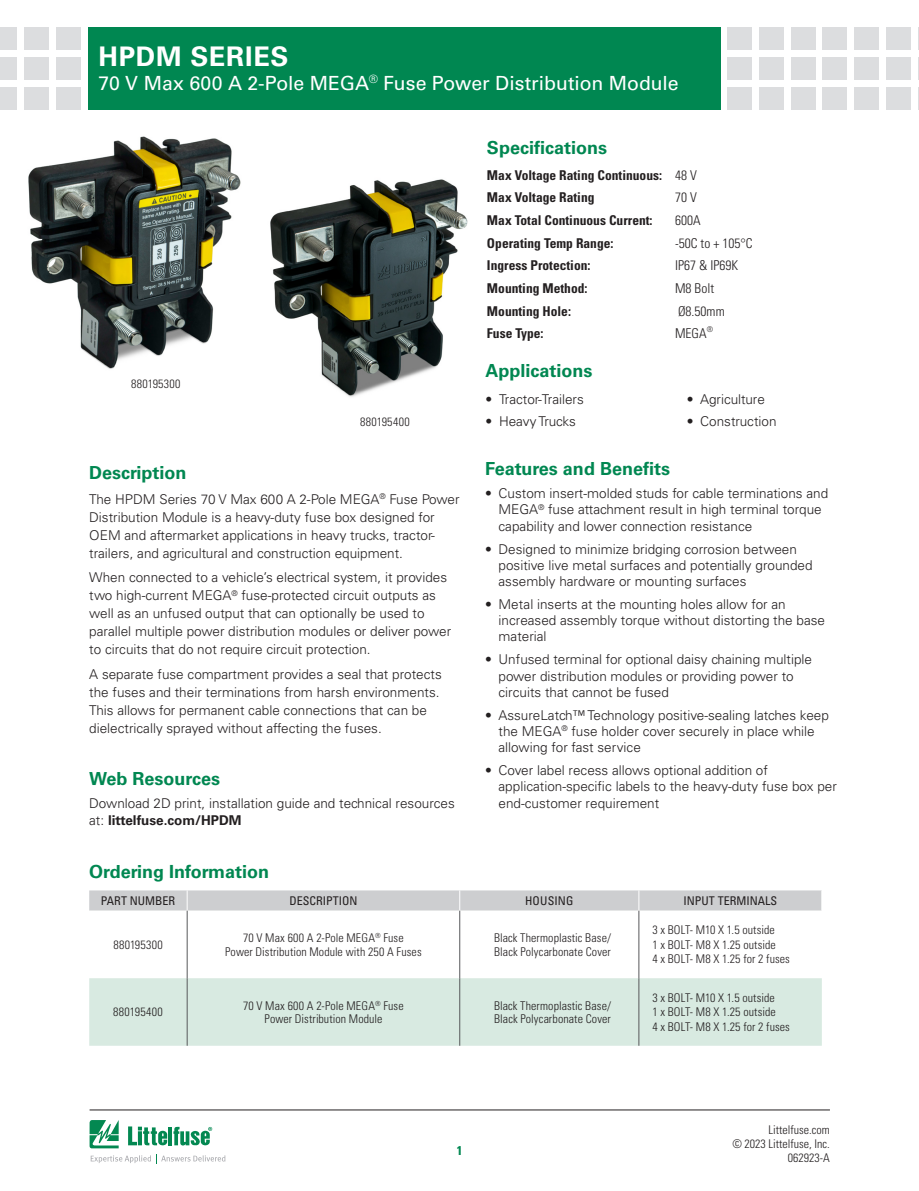
<style>
.page{position:relative;width:919px;height:1191px;background:#fff}
.page>*{position:absolute;margin:0;border:0;box-sizing:border-box;transform-origin:0 0}
.Head_Large{font:700 27px "Univers LT Std";letter-spacing:.025em;color:#fff}
.Head_Large-2{font:19.5px "Univers LT Std";letter-spacing:-.005em;color:#fff}
.Green_Subheads{font:700 18px "Univers LT Std";color:#008751}
.Body_text{font:700 18px "Univers LT Std";color:#008751}
.Body_text-2{font:300 13.5px/16.2px "Univers LT Std";color:#231f20}
.段落样式1{font:700 condensed 13.5px "Univers LT Std";color:#231f20}
.段落样式1-2{font:300 condensed 13.5px "Univers LT Std";color:#231f20}
.t1{font:700 condensed 12.75px "Univers LT Std";color:#008751}
.Chart_Body{font:300 condensed 12px/13.5px "Univers LT Std";letter-spacing:.005em;color:#231f20}
.Chart_Body-2{font:condensed 12px "Univers LT Std";color:#231f20}
.Chart_Body-3{font:300 condensed 12px "Univers LT Std";letter-spacing:.025em;color:#231f20}
.段落样式1-3{font:300 condensed 7.8px "Univers LT Std";color:#231f20}
.s1{font-weight:700}
</style>
<div class="page">
<div style="left:56px;top:27px;width:25px;height:23px;background:#dcdddf"></div>
<div style="left:56px;top:57px;width:25px;height:23px;background:#dcdddf"></div>
<div style="left:56px;top:87px;width:25px;height:22px;background:#dcdddf"></div>
<div style="left:24px;top:27px;width:25px;height:23px;background:#dcdddf"></div>
<div style="left:24px;top:57px;width:25px;height:23px;background:#dcdddf"></div>
<div style="left:24px;top:87px;width:25px;height:22px;background:#dcdddf"></div>
<div style="left:0;top:27px;width:17px;height:23px;background:#dcdddf"></div>
<div style="left:0;top:57px;width:17px;height:23px;background:#dcdddf"></div>
<div style="left:0;top:87px;width:17px;height:22px;background:#dcdddf"></div>
<div style="left:727px;top:27px;width:24px;height:23px;background:#dcdddf"></div>
<div style="left:727px;top:57px;width:24px;height:23px;background:#dcdddf"></div>
<div style="left:727px;top:87px;width:24px;height:22px;background:#dcdddf"></div>
<div style="left:758px;top:27px;width:25px;height:23px;background:#dcdddf"></div>
<div style="left:758px;top:57px;width:25px;height:23px;background:#dcdddf"></div>
<div style="left:758px;top:87px;width:25px;height:22px;background:#dcdddf"></div>
<div style="left:790px;top:27px;width:25px;height:23px;background:#dcdddf"></div>
<div style="left:790px;top:57px;width:25px;height:23px;background:#dcdddf"></div>
<div style="left:790px;top:87px;width:25px;height:22px;background:#dcdddf"></div>
<div style="left:854px;top:27px;width:25px;height:23px;background:#dcdddf"></div>
<div style="left:854px;top:57px;width:25px;height:23px;background:#dcdddf"></div>
<div style="left:854px;top:87px;width:25px;height:22px;background:#dcdddf"></div>
<div style="left:822px;top:27px;width:25px;height:23px;background:#dcdddf"></div>
<div style="left:822px;top:57px;width:25px;height:23px;background:#dcdddf"></div>
<div style="left:822px;top:87px;width:25px;height:22px;background:#dcdddf"></div>
<div style="left:886px;top:27px;width:24px;height:23px;background:#dcdddf"></div>
<div style="left:886px;top:57px;width:24px;height:23px;background:#dcdddf"></div>
<div style="left:886px;top:87px;width:24px;height:22px;background:#dcdddf"></div>
<svg style="left:918px;top:27px;width:1px;height:23px"></svg>
<svg style="left:918px;top:57px;width:1px;height:23px"></svg>
<svg style="left:918px;top:87px;width:1px;height:22px"></svg>
<div style="left:88px;top:27px;width:633px;height:82px;background:#008751"></div>
<hr style="left:90px;top:1109px;width:739px;height:1px;background:#231f20">
<svg style="left:90px;top:1120px;width:135px;height:43px"></svg>
<img style="left:270px;top:179px;width:198px;height:218px">
<img style="left:28px;top:136px;width:213px;height:233px">
<svg style="left:89px;top:910px;width:732px;height:68px"></svg>
<div style="left:89px;top:978px;width:732px;height:67px;background:#d8eae1"></div>
<div style="left:89px;top:890px;width:733px;height:20px;background:#cdced0"></div>
<hr style="left:187px;top:910px;width:1px;height:68px;background:#57585a">
<hr style="left:459px;top:910px;width:1px;height:68px;background:#57585a">
<hr style="left:638px;top:910px;width:1px;height:68px;background:#57585a">
<hr style="left:187px;top:978px;width:1px;height:67px;background:#57585a">
<hr style="left:459px;top:978px;width:1px;height:67px;background:#57585a">
<hr style="left:638px;top:978px;width:1px;height:67px;background:#57585a">
<p class="Head_Large" style="left:98px;top:41px;width:191px">HPDM SERIES</p>
<p class="Head_Large-2" style="left:98px;top:71px;width:581px">70 V Max 600 A 2-Pole MEGA<sup>®</sup> Fuse Power Distribution Module</p>
<p class="Chart_Body-3" style="left:131px;top:377px;width:51px">880195300</p>
<p class="Green_Subheads" style="left:487px;top:137px;width:122px">Specifications</p>
<p class="段落样式1" style="left:487px;top:166px;width:177px">Max Voltage Rating Continuous:</p>
<p class="段落样式1-2" style="left:675px;top:167px;width:23px">48 V</p>
<p class="段落样式1" style="left:487px;top:189px;width:109px">Max Voltage Rating</p>
<p class="段落样式1-2" style="left:675px;top:189px;width:23px">70 V</p>
<p class="段落样式1" style="left:487px;top:212px;width:167px">Max Total Continuous Current:</p>
<p class="段落样式1-2" style="left:675px;top:212px;width:27px">600A</p>
<p class="段落样式1" style="left:487px;top:234px;width:128px">Operating Temp Range:</p>
<p class="段落样式1-2" style="left:675px;top:235px;width:79px">-50C to + 105°C</p>
<p class="段落样式1" style="left:487px;top:257px;width:105px">Ingress Protection:</p>
<p class="段落样式1-2" style="left:675px;top:257px;width:64px">IP67 &amp; IP69K</p>
<p class="段落样式1" style="left:487px;top:280px;width:102px">Mounting Method:</p>
<p class="段落样式1-2" style="left:675px;top:280px;width:40px">M8 Bolt</p>
<p class="段落样式1" style="left:487px;top:303px;width:85px">Mounting Hole:</p>
<p class="段落样式1-2" style="left:678px;top:303px;width:48px">Ø8.50mm</p>
<p class="段落样式1" style="left:487px;top:325px;width:58px">Fuse Type:</p>
<p class="段落样式1-2" style="left:675px;top:325px;width:33px">MEGA</p>
<p class="段落样式1-3" style="left:706px;top:325px;width:8px">®</p>
<p class="Green_Subheads" style="left:485px;top:360px;width:109px">Applications</p>
<p class="Body_text-2" style="left:485px;top:391px;width:100px">• Tractor-Trailers</p>
<p class="Body_text-2" style="left:485px;top:413px;width:92px">• Heavy Trucks</p>
<p class="Body_text-2" style="left:686px;top:391px;width:80px">• Agriculture</p>
<p class="Chart_Body-3" style="left:360px;top:414px;width:51px">880195400</p>
<p class="Body_text-2" style="left:686px;top:413px;width:91px">• Construction</p>
<p class="Green_Subheads" style="left:89px;top:462px;width:99px">Description</p>
<p class="Body_text-2" style="left:89px;top:490px;width:372px;line-height:18px">The HPDM Series 70 V Max 600 A 2-Pole MEGA<sup>®</sup> Fuse Power Distribution Module is a heavy-duty fuse box designed for OEM and aftermarket applications in heavy trucks, tractor&shy;trailers, and agricultural and construction equipment.</p>
<p class="Body_text-2" style="left:89px;top:568px;width:363px;line-height:18px">When connected to a vehicle’s electrical system, it provides two high-current MEGA<sup>®</sup> fuse-protected circuit outputs as well as an unfused output that can optionally be used to parallel multiple power distribution modules or deliver power to circuits that do not require circuit protection.</p>
<p class="Body_text-2" style="left:89px;top:665px;width:354px;line-height:18px">A separate fuse compartment provides a seal that protects the fuses and their terminations from harsh environments.<br>This allows for permanent cable connections that can be dielectrically sprayed without affecting the fuses.</p>
<p class="Green_Subheads" style="left:89px;top:768px;width:132px">Web Resources</p>
<p class="Body_text-2" style="left:89px;top:795px;width:367px">Download 2D print, installation guide and technical resources at: <span class="s1">littelfuse.com/HPDM</span></p>
<p class="Body_text" style="left:485px;top:458px;width:186px">Features and Benefits</p>
<p class="Body_text-2" style="left:498px;top:485px;width:331px;text-indent:-14px">• Custom insert-molded studs for cable terminations and<br>MEGA<sup>®</sup> fuse attachment result in high terminal torque capability and lower connection resistance</p>
<p class="Body_text-2" style="left:498px;top:541px;width:315px;text-indent:-14px">• Designed to minimize bridging corrosion between positive live metal surfaces and potentially grounded assembly hardware or mounting surfaces</p>
<p class="Body_text-2" style="left:498px;top:596px;width:328px;text-indent:-14px">• Metal inserts at the mounting holes allow for an increased assembly torque without distorting the base material</p>
<p class="Body_text-2" style="left:498px;top:651px;width:315px;text-indent:-14px">• Unfused terminal for optional daisy chaining multiple power distribution modules or providing power to circuits that cannot be fused</p>
<p class="Body_text-2" style="left:498px;top:707px;width:332px;text-indent:-14px">• AssureLatch™ Technology positive-sealing latches keep the MEGA<sup>®</sup> fuse holder cover securely in place while allowing for fast service</p>
<p class="Body_text-2" style="left:498px;top:762px;width:340px;text-indent:-14px">• Cover label recess allows optional addition of application-specific labels to the heavy-duty fuse box per end-customer requirement</p>
<p class="Green_Subheads" style="left:89px;top:861px;width:181px">Ordering Information</p>
<p class="Chart_Body-2" style="left:101px;top:893px;width:76px">PART NUMBER</p>
<p class="Chart_Body-2" style="left:289px;top:893px;width:70px">DESCRIPTION</p>
<p class="Chart_Body-2" style="left:525px;top:893px;width:50px">HOUSING</p>
<p class="Chart_Body-2" style="left:683px;top:893px;width:95px">INPUT TERMINALS</p>
<p class="Chart_Body-3" style="left:113px;top:937px;width:51px">880195300</p>
<p class="Chart_Body" style="left:225px;top:931px;width:198px;text-align:center">70 V Max 600 A 2-Pole MEGA<sup>®</sup> Fuse<br>Power Distribution Module with 250 A Fuses</p>
<p class="Chart_Body" style="left:494px;top:931px;width:118px">Black Thermoplastic Base/<br>Black Polycarbonate Cover</p>
<p class="Chart_Body" style="left:652px;top:923px;width:139px;line-height:14.4px">3 x BOLT- M10 X 1.5 outside<br>1 x BOLT- M8 X 1.25 outside<br>4 x BOLT- M8 X 1.25 for 2 fuses</p>
<p class="Chart_Body-3" style="left:113px;top:1005px;width:51px">880195400</p>
<p class="Chart_Body" style="left:243px;top:998px;width:162px;text-align:center">70 V Max 600 A 2-Pole MEGA<sup>®</sup> Fuse<br>Power Distribution Module</p>
<p class="Chart_Body" style="left:494px;top:998px;width:118px">Black Thermoplastic Base/<br>Black Polycarbonate Cover</p>
<p class="Chart_Body" style="left:652px;top:990px;width:139px;line-height:14.4px">3 x BOLT- M10 X 1.5 outside<br>1 x BOLT- M8 X 1.25 outside<br>4 x BOLT- M8 X 1.25 for 2 fuses</p>
<p class="t1" style="left:456px;top:1142px;width:7px">1</p>
<p class="Chart_Body" style="left:732px;top:1122px;width:99px;line-height:14.2px;text-align:right">Littelfuse.com<br>© 2023 Littelfuse, Inc.<br>062923-A</p>
</div>
